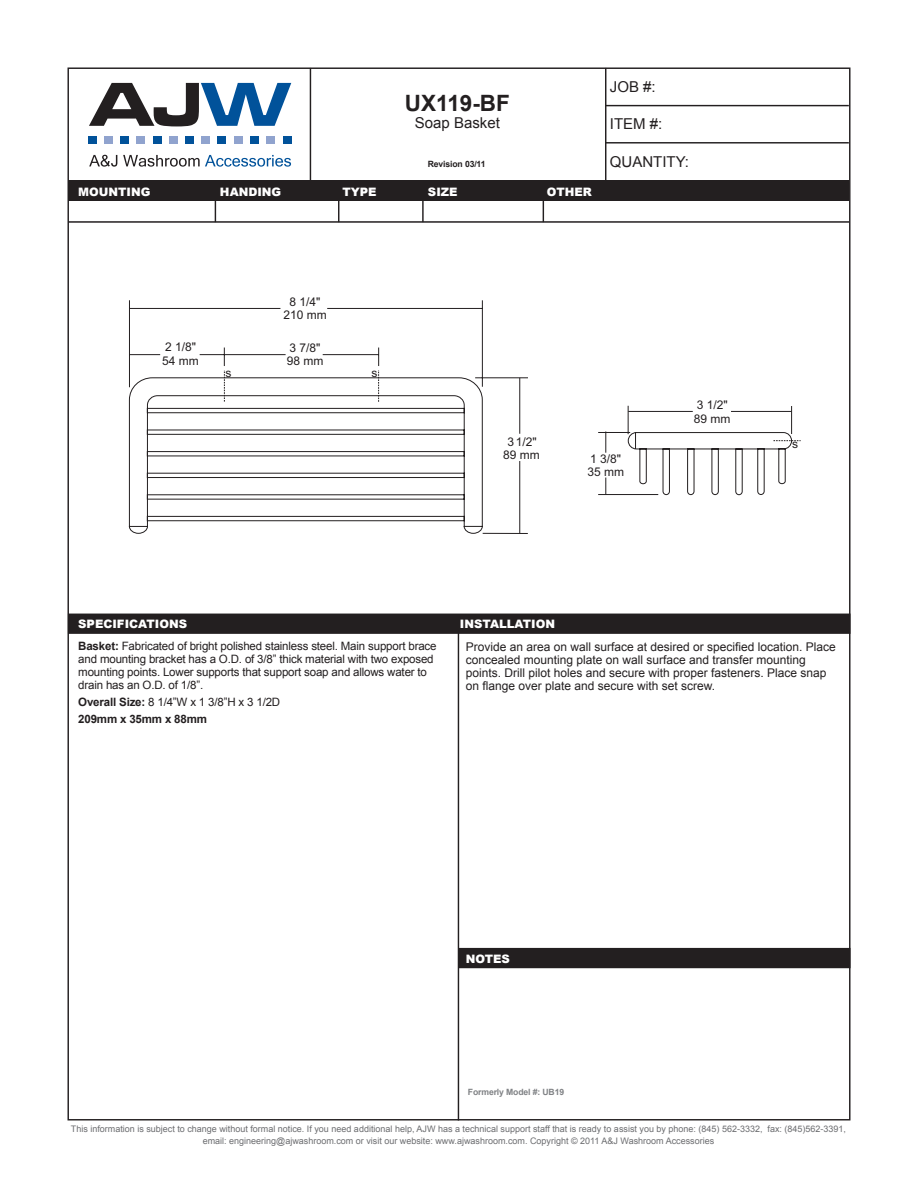
<style>
.page{position:relative;width:918px;height:1188px;background:#fff}
.page>*{position:absolute;margin:0;border:0;box-sizing:border-box;transform-origin:0 0}
.number{font:700 22.5px "Arial";color:#231f20}
.name{font:15px "Arial";color:#231f20}
.t1{font:12px/13.4px "Arial";color:#231f20}
.t2{font:11.55px/12.8px "Arial";letter-spacing:-.015em;color:#231f20}
.t3{font:900 11.55px "Arial";color:#fff}
.t4{font:700 11.55px/17.1px "Arial";letter-spacing:-.015em;color:#231f20}
.t5{font:9px/12px "Arial";color:#6c6d70;text-align:center}
.t6{font:700 8.7px "Arial";letter-spacing:-.015em;color:#808285}
.t7{font:700 8.7px "Arial";letter-spacing:-.015em;color:#231f20}
.s1{font-weight:700}
.s2{font-weight:400}
</style>
<div class="page">
<div style="left:68px;top:180px;width:781px;height:21px;background:#231f20"></div>
<hr style="left:215px;top:184px;width:1px;height:38px;background:#231f20">
<hr style="left:338px;top:184px;width:1px;height:38px;background:#231f20">
<hr style="left:422px;top:184px;width:2px;height:38px;background:#231f20">
<hr style="left:543px;top:184px;width:1px;height:38px;background:#231f20">
<hr style="left:458px;top:628px;width:1px;height:492px;background:#231f20">
<div style="left:68px;top:614px;width:783px;height:20px;background:#231f20"></div>
<hr style="left:310px;top:68px;width:1px;height:112px;background:#231f20">
<hr style="left:605px;top:68px;width:1px;height:112px;background:#231f20">
<div style="left:458px;top:948px;width:393px;height:20px;background:#231f20"></div>
<hr style="left:605px;top:142px;width:244px;height:2px;background:#231f20">
<hr style="left:605px;top:105px;width:244px;height:1px;background:#231f20">
<svg style="left:89px;top:83px;width:202px;height:43px"></svg>
<svg style="left:89px;top:155px;width:28px;height:12px"></svg>
<svg style="left:123px;top:155px;width:168px;height:12px"></svg>
<div style="left:88px;top:136px;width:8px;height:8px;background:#01529a"></div>
<div style="left:121px;top:136px;width:8px;height:8px;background:#01529a"></div>
<div style="left:153px;top:136px;width:8px;height:8px;background:#01529a"></div>
<div style="left:185px;top:136px;width:8px;height:8px;background:#01529a"></div>
<div style="left:104px;top:136px;width:8px;height:8px;background:#90a3ce"></div>
<div style="left:137px;top:136px;width:8px;height:8px;background:#90a3ce"></div>
<div style="left:169px;top:136px;width:8px;height:8px;background:#90a3ce"></div>
<div style="left:202px;top:136px;width:8px;height:8px;background:#90a3ce"></div>
<div style="left:218px;top:136px;width:8px;height:8px;background:#01529a"></div>
<div style="left:234px;top:136px;width:8px;height:8px;background:#90a3ce"></div>
<div style="left:251px;top:136px;width:8px;height:8px;background:#01529a"></div>
<div style="left:267px;top:136px;width:8px;height:8px;background:#90a3ce"></div>
<div style="left:283px;top:136px;width:8px;height:8px;background:#01529a"></div>
<hr style="left:68px;top:221px;width:781px;height:2px;background:#231f20">
<svg style="left:129px;top:377px;width:354px;height:157px"></svg>
<hr style="left:129px;top:300px;width:1px;height:87px;background:#231f20">
<hr style="left:482px;top:300px;width:1px;height:87px;background:#231f20">
<svg style="left:378px;top:348px;width:1px;height:54px"></svg>
<hr style="left:224px;top:354px;width:62px;height:1px;background:#231f20">
<hr style="left:323px;top:354px;width:56px;height:1px;background:#231f20">
<hr style="left:129px;top:354px;width:31px;height:1px;background:#231f20">
<svg style="left:200px;top:348px;width:25px;height:54px"></svg>
<hr style="left:129px;top:308px;width:151px;height:1px;background:#231f20">
<hr style="left:327px;top:308px;width:156px;height:1px;background:#231f20">
<hr style="left:475px;top:378px;width:53px;height:1px;background:#231f20">
<hr style="left:483px;top:533px;width:45px;height:1px;background:#231f20">
<svg style="left:519px;top:377px;width:282px;height:157px"></svg>
<p class="number" style="left:405px;top:88px;width:107px">UX119-BF</p>
<p class="name" style="left:415px;top:112px;width:87px">Soap Basket</p>
<p class="t7" style="left:428px;top:159px;width:59px">Revision 03/11</p>
<p class="t3" style="left:78px;top:183px;width:74px">MOUNTING</p>
<p class="t3" style="left:220px;top:183px;width:63px">HANDING</p>
<p class="t3" style="left:342px;top:183px;width:36px">TYPE</p>
<p class="t3" style="left:428px;top:183px;width:31px">SIZE</p>
<p class="t3" style="left:547px;top:183px;width:46px">OTHER</p>
<h2 class="name" style="left:610px;top:77px;width:47px">JOB #:</h2>
<h2 class="name" style="left:610px;top:114px;width:54px">ITEM #:</h2>
<h2 class="name" style="left:610px;top:152px;width:81px">QUANTITY:</h2>
<p class="t1" style="left:162px;top:340px;width:38px">2 1/8"<br>54 mm</p>
<p class="t1" style="left:283px;top:295px;width:45px;text-align:center">8 1/4"<br>210 mm</p>
<p class="t1" style="left:287px;top:341px;width:38px">3 7/8"<br>98 mm</p>
<p class="t1" style="left:226px;top:366px;width:7px">s</p>
<p class="t1" style="left:372px;top:366px;width:7px">s</p>
<p class="t1" style="left:694px;top:399px;width:38px">3 1/2"<br>89 mm</p>
<p class="t1" style="left:503px;top:435px;width:38px;text-align:center">3 1/2"<br>89 mm</p>
<p class="t1" style="left:792px;top:438px;width:7px">s</p>
<p class="t1" style="left:587px;top:452px;width:38px">1 3/8"<br>35 mm</p>
<p class="t3" style="left:78px;top:615px;width:110px">SPECIFICATIONS</p>
<p class="t3" style="left:460px;top:615px;width:97px">INSTALLATION</p>
<p class="t2" style="left:78px;top:640px;width:360px"><span class="s1">Basket:</span> Fabricated of bright polished stainless steel. Main support brace and mounting bracket has a O.D. of 3/8” thick material with two exposed mounting points. Lower supports that support soap and allows water to drain has an O.D. of 1/8”.</p>
<p class="t4" style="left:78px;top:693px;width:203px">Overall Size: <span class="s2">8 1/4”W x 1 3/8”H x 3 1/2D<br></span>209mm x 35mm x 88mm</p>
<p class="t1" style="left:466px;top:641px;width:372px;line-height:12.8px">Provide an area on wall surface at desired or specified location. Place concealed mounting plate on wall surface and transfer mounting points. Drill pilot holes and secure with proper fasteners. Place snap on flange over plate and secure with set screw.</p>
<p class="t3" style="left:466px;top:951px;width:46px">NOTES</p>
<p class="t6" style="left:468px;top:1086px;width:98px">Formerly Model #: UB19</p>
<p class="t5" style="left:71px;top:1123px;width:777px">This information is subject to change without formal notice. If you need additional help, AJW has a technical support staff that is ready to assist you by phone: (845) 562-3332, fax: (845)562-3391, email: engineering@ajwashroom.com or visit our website: www.ajwashroom.com. Copyright © 2011 A&amp;J Washroom Accessories</p>
</div>
